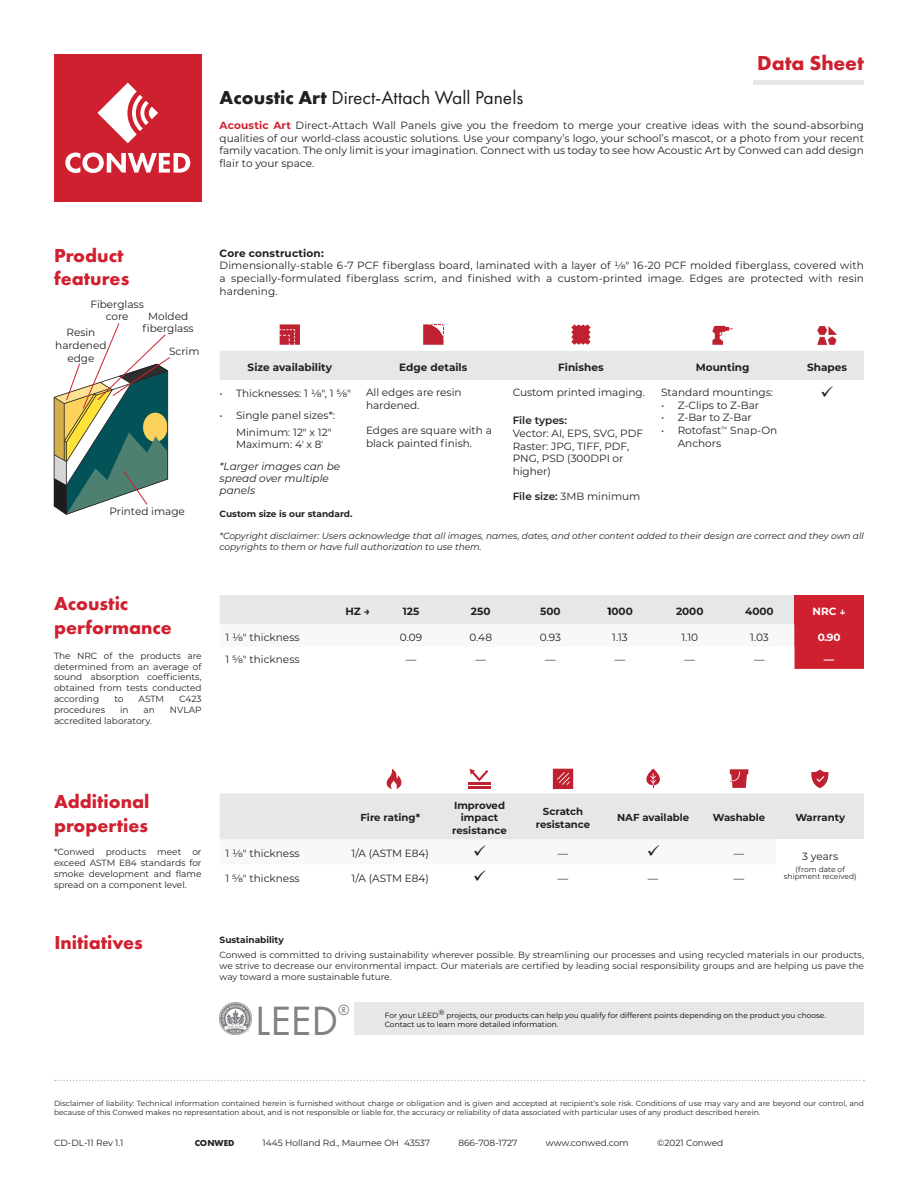
<style>
.page{position:relative;width:918px;height:1188px;background:#fff}
.page>*{position:absolute;margin:0;border:0;box-sizing:border-box;transform-origin:0 0}
.t1{font:42.45px "Futura PT";color:#7f8385}
.t2{font:700 21px "Futura PT";color:#cf202f}
.t3{font:700 19.5px/23.4px "Futura PT";color:#d0202f}
.t4{font:19.5px "Futura PT";color:#231f20}
.t5{font:15.45px "Futura PT";color:#7f8385}
.t6{font:10.5px/12.6px "Montserrat";color:#231f20}
.t7{font:700 10.5px "Montserrat";color:#231f20}
.t8{font:italic 10.5px/12px "Montserrat";color:#231f20}
.t9{font:600 10.5px "Montserrat";color:#231f20}
.t10{font:700 10.5px "Montserrat";color:#fff}
.t11{font:700 10.2px/12.1px "Montserrat";color:#231f20;text-align:center}
.t12{font:9px/10.8px "Montserrat";color:#231f20;text-align:justify}
.t13{font:italic 9px/10.8px "Montserrat";color:#231f20}
.t14{font:700 9px "Montserrat";color:#231f20}
.t15{font:700 9px "Futura PT";color:#231f20}
.t16{font:7.5px/9px "Montserrat";color:#231f20}
.t17{font:7.5px/9px "Montserrat";color:#000}
.s1{font-weight:700}
.s2{font-weight:700;color:#d0202f}
.s3{font-weight:600}
.s4{color:#000}
</style>
<div class="page">
<svg style="left:55px;top:1080px;width:809px;height:1px"></svg>
<svg style="left:220px;top:595px;width:644px;height:74px"></svg>
<div style="left:54px;top:54px;width:148px;height:148px;background:#cf202f"></div>
<svg style="left:97px;top:83px;width:61px;height:60px"></svg>
<svg style="left:65px;top:153px;width:125px;height:20px"></svg>
<div style="left:753px;top:80px;width:111px;height:5px;background:#e6e8e8"></div>
<div style="left:220px;top:351px;width:644px;height:29px;background:#e6e8e8"></div>
<svg style="left:280px;top:324px;width:20px;height:21px"></svg>
<svg style="left:423px;top:324px;width:21px;height:21px"></svg>
<svg style="left:571px;top:324px;width:20px;height:21px"></svg>
<svg style="left:712px;top:326px;width:21px;height:19px"></svg>
<svg style="left:817px;top:326px;width:20px;height:19px"></svg>
<svg style="left:54px;top:323px;width:116px;height:192px"></svg>
<div style="left:355px;top:1002px;width:509px;height:33px;background:#e6e8e8"></div>
<img style="left:220px;top:1002px;width:32px;height:33px">
<svg style="left:220px;top:769px;width:644px;height:71px"></svg>
<p class="t2" style="left:757px;top:49px;width:108px">Data Sheet</p>
<p class="t4" style="left:220px;top:86px;width:305px"><span class="s1">Acoustic Art</span> Direct-Attach Wall Panels</p>
<p class="t6" style="left:220px;top:119px;width:646px;text-align:justify"><span class="s2">Acoustic Art</span> Direct-Attach Wall Panels give you the freedom to merge your creative ideas with the sound-absorbing qualities of our world-class acoustic solutions. Use your company’s logo, your school’s mascot, or a photo from your recent family vacation. The only limit is your imagination. Connect with us today to see how Acoustic Art by Conwed can add design flair to your space.</p>
<p class="t3" style="left:54px;top:243px;width:77px">Product features</p>
<p class="t6" style="left:90px;top:297px;width:55px">Fiberglass</p>
<p class="t6" style="left:106px;top:310px;width:24px">core</p>
<p class="t6" style="left:142px;top:310px;width:53px;text-align:center">Molded fiberglass</p>
<p class="t6" style="left:169px;top:345px;width:32px">Scrim</p>
<p class="t6" style="left:55px;top:326px;width:53px;text-align:center">Resin hardened edge</p>
<p class="t6" style="left:110px;top:504px;width:77px">Printed image</p>
<p class="t3" style="left:54px;top:591px;width:119px">Acoustic performance</p>
<p class="t7" style="left:220px;top:245px;width:106px">Core construction:</p>
<p class="t6" style="left:220px;top:259px;width:646px;text-align:justify">Dimensionally-stable 6-7 PCF fiberglass board, laminated with a layer of 1/8ʺ 16-20 PCF molded fiberglass, covered with a specially-formulated fiberglass scrim, and finished with a custom-printed image. Edges are protected with resin hardening.</p>
<p class="t7" style="left:248px;top:359px;width:86px">Size availability</p>
<p class="t7" style="left:399px;top:359px;width:70px">Edge details</p>
<p class="t7" style="left:558px;top:359px;width:47px">Finishes</p>
<p class="t7" style="left:696px;top:359px;width:55px">Mounting</p>
<p class="t7" style="left:807px;top:359px;width:41px">Shapes</p>
<p class="t6" style="left:220px;top:386px;width:133px">• Thicknesses: 1 1/8″, 1 5/8″</p>
<p class="t6" style="left:236px;top:407px;width:100px;line-height:16.5px;text-indent:-16px">• Single panel sizes*:<br>Minimum: 12ʺ x 12ʺ</p>
<p class="t6" style="left:236px;top:437px;width:89px">Maximum: 4ʼ x 8ʼ</p>
<p class="t8" style="left:220px;top:460px;width:122px">*Larger images can be spread over multiple panels</p>
<p class="t14" style="left:220px;top:507px;width:134px">Custom size is our standard.</p>
<p class="t6" style="left:366px;top:386px;width:97px">All edges are resin hardened.</p>
<p class="t6" style="left:366px;top:424px;width:127px">Edges are square with a black painted finish.</p>
<p class="t6" style="left:513px;top:386px;width:134px">Custom printed imaging.</p>
<p class="t9" style="left:513px;top:413px;width:56px">File types:</p>
<p class="t6" style="left:513px;top:427px;width:132px">Vector: AI, EPS, SVG, PDF</p>
<p class="t6" style="left:513px;top:439px;width:118px">Raster: JPG, TIFF, PDF,<br>PNG, PSD (300DPI or higher)</p>
<p class="t6" style="left:513px;top:490px;width:129px"><span class="s3">File size:</span> 3MB minimum</p>
<p class="t6" style="left:661px;top:386px;width:114px">Standard mountings:</p>
<p class="t6" style="left:661px;top:398px;width:99px">• Z-Clips to Z-Bar</p>
<p class="t6" style="left:661px;top:411px;width:92px">• Z-Bar to Z-Bar</p>
<p class="t6" style="left:678px;top:424px;width:101px;text-indent:-16px">• Rotofast<sup>™</sup> Snap-On<br>Anchors</p>
<p class="t13" style="left:220px;top:530px;width:646px">*Copyright disclaimer: Users acknowledge that all images, names, dates, and other content added to their design are correct and they own all copyrights to them or have full authorization to use them.</p>
<p class="t7" style="left:345px;top:604px;width:26px">HZ →</p>
<p class="t7" style="left:403px;top:604px;width:18px">125</p>
<p class="t7" style="left:471px;top:604px;width:21px">250</p>
<p class="t7" style="left:540px;top:604px;width:22px">500</p>
<p class="t7" style="left:607px;top:604px;width:27px"><span class="s4">1</span>000</p>
<p class="t7" style="left:676px;top:604px;width:29px">2000</p>
<p class="t7" style="left:745px;top:604px;width:30px">4000</p>
<p class="t10" style="left:813px;top:604px;width:35px">NRC ↓</p>
<p class="t6" style="left:226px;top:630px;width:76px">1 1/8″ thickness</p>
<p class="t6" style="left:400px;top:630px;width:24px">0.09</p>
<p class="t6" style="left:469px;top:630px;width:24px">0.48</p>
<p class="t6" style="left:540px;top:630px;width:23px">0.93</p>
<p class="t6" style="left:612px;top:630px;width:17px">1.13</p>
<p class="t6" style="left:681px;top:630px;width:18px">1.10</p>
<p class="t6" style="left:750px;top:630px;width:20px">1.03</p>
<p class="t10" style="left:818px;top:629px;width:24px">0.90</p>
<p class="t12" style="left:54px;top:650px;width:149px">The NRC of the products are</p>
<p class="t6" style="left:226px;top:652px;width:76px">1 5/8″ thickness</p>
<p class="t6" style="left:406px;top:652px;width:12px">—</p>
<p class="t6" style="left:475px;top:652px;width:12px">—</p>
<p class="t6" style="left:545px;top:652px;width:12px">—</p>
<p class="t6" style="left:615px;top:652px;width:12px">—</p>
<p class="t6" style="left:685px;top:652px;width:12px">—</p>
<p class="t6" style="left:754px;top:652px;width:12px">—</p>
<p class="t10" style="left:824px;top:652px;width:12px">—</p>
<p class="t12" style="left:54px;top:661px;width:149px">determined from an average of sound absorption coefficients, obtained from tests conducted according</p>
<p class="t12" style="left:114px;top:693px;width:11px">to</p>
<p class="t12" style="left:139px;top:693px;width:27px">ASTM</p>
<p class="t12" style="left:179px;top:693px;width:24px">C423</p>
<p class="t12" style="left:54px;top:704px;width:53px">procedures</p>
<p class="t12" style="left:120px;top:704px;width:10px">in</p>
<p class="t12" style="left:144px;top:704px;width:13px">an</p>
<p class="t12" style="left:170px;top:704px;width:33px">NVLAP</p>
<p class="t12" style="left:54px;top:715px;width:99px">accredited laboratory.</p>
<p class="t3" style="left:54px;top:790px;width:97px">Additional</p>
<p class="t3" style="left:54px;top:813px;width:96px">properties</p>
<p class="t12" style="left:54px;top:846px;width:149px">*Conwed products meet or exceed ASTM E84 standards for smoke development and flame spread on a component level.</p>
<p class="t3" style="left:54px;top:931px;width:90px">Initiatives</p>
<p class="t11" style="left:361px;top:811px;width:61px">Fire rating*</p>
<p class="t11" style="left:452px;top:799px;width:56px">Improved impact resistance</p>
<p class="t11" style="left:536px;top:805px;width:56px">Scratch resistance</p>
<p class="t11" style="left:617px;top:811px;width:74px">NAF available</p>
<p class="t11" style="left:713px;top:811px;width:54px">Washable</p>
<p class="t11" style="left:795px;top:811px;width:51px">Warranty</p>
<p class="t6" style="left:226px;top:847px;width:76px">1 1/8″ thickness</p>
<p class="t6" style="left:352px;top:847px;width:79px">1/A (ASTM E84)</p>
<p class="t6" style="left:558px;top:847px;width:12px">—</p>
<p class="t6" style="left:734px;top:847px;width:12px">—</p>
<p class="t6" style="left:802px;top:849px;width:37px">3 years</p>
<p class="t16" style="left:796px;top:864px;width:51px">(from date of</p>
<p class="t16" style="left:784px;top:872px;width:74px">shipment received)</p>
<p class="t6" style="left:226px;top:871px;width:76px">1 5/8″ thickness</p>
<p class="t6" style="left:352px;top:871px;width:79px">1/A (ASTM E84)</p>
<p class="t6" style="left:558px;top:871px;width:12px">—</p>
<p class="t6" style="left:648px;top:871px;width:12px">—</p>
<p class="t6" style="left:734px;top:871px;width:12px">—</p>
<p class="t14" style="left:220px;top:933px;width:66px">Sustainability</p>
<p class="t12" style="left:220px;top:949px;width:646px">Conwed is committed to driving sustainability wherever possible. By streamlining our processes and using recycled materials in our products, we strive to decrease our environmental impact. Our materials are certified by leading social responsibility groups and are helping us pave the way toward a more sustainable future.</p>
<p class="t1" style="left:255px;top:995px;width:84px">LEED</p>
<p class="t5" style="left:338px;top:1000px;width:13px">®</p>
<p class="t17" style="left:385px;top:1010px;width:443px">For your LEED® projects, our products can help you qualify for different points depending on the product you choose.<br>Contact us to learn more detailed information.</p>
<p class="t16" style="left:54px;top:1098px;width:812px">Disclaimer of liability: Technical information contained herein is furnished without charge or obligation and is given and accepted at recipient’s sole risk. Conditions of use may vary and are beyond our control, and because of this Conwed makes no representation about, and is not responsible or liable for, the accuracy or reliability of data associated with particular uses of any product described herein.</p>
<p class="t12" style="left:54px;top:1137px;width:71px">CD-DL-11 Rev 1.1</p>
<p class="t15" style="left:195px;top:1138px;width:41px">CONWED</p>
<p class="t12" style="left:263px;top:1137px;width:169px">1445 Holland Rd., Maumee OH 43537</p>
<p class="t12" style="left:458px;top:1137px;width:61px">866-708-1727</p>
<p class="t12" style="left:546px;top:1137px;width:85px">www.conwed.com</p>
<p class="t12" style="left:657px;top:1137px;width:68px">©2021 Conwed</p>
</div>
